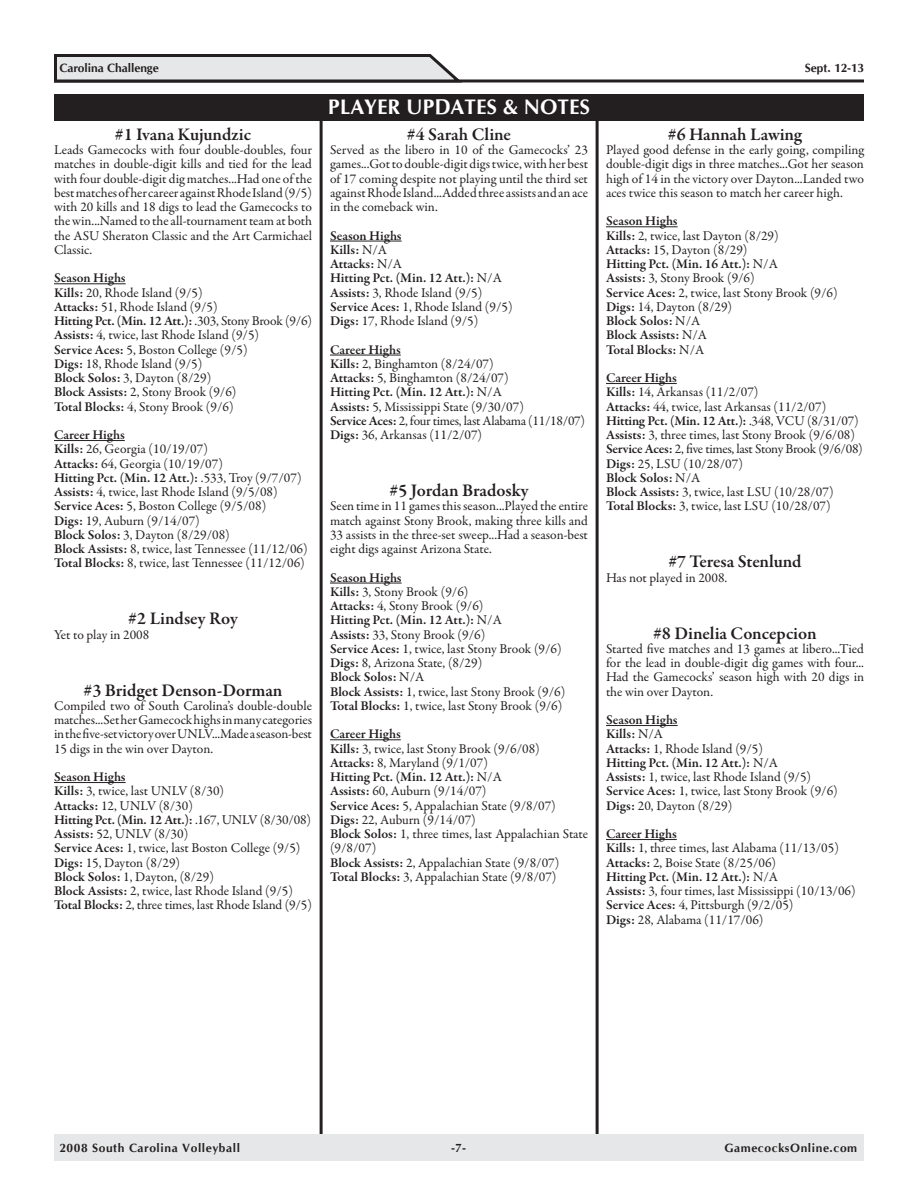
<style>
.page{position:relative;width:918px;height:1188px;background:#fff}
.page>*{position:absolute;margin:0;border:0;box-sizing:border-box;transform-origin:0 0}
.t1{font:700 21px "CG Omega";color:#fff}
.t2{font:600 18px "Garamond Premr Pro";color:#231f20}
.t3{font:13.5px/14.2px "Garamond Premr Pro";color:#231f20}
.t4{font:600 13.5px/14.2px "Garamond Premr Pro";color:#231f20}
.t5{font:700 12px "CG Omega";letter-spacing:.05em;color:#231f20}
.t6{font:700 12px "CG Omega";color:#231f20}
.s1{font-weight:600}
.s2{font-weight:400}
</style>
<div class="page">
<div style="left:54px;top:1134px;width:810px;height:27px;background:#e6e7e8"></div>
<hr style="left:54px;top:79px;width:810px;height:3px;background:#231f20">
<svg style="left:54px;top:54px;width:412px;height:29px;background:#bbbbbc"></svg>
<hr style="left:54px;top:283px;width:72px;height:1px;background:#231f20">
<hr style="left:54px;top:440px;width:71px;height:1px;background:#231f20">
<hr style="left:54px;top:782px;width:72px;height:1px;background:#231f20">
<hr style="left:330px;top:241px;width:72px;height:1px;background:#231f20">
<hr style="left:330px;top:355px;width:71px;height:1px;background:#231f20">
<hr style="left:330px;top:583px;width:72px;height:1px;background:#231f20">
<hr style="left:330px;top:739px;width:71px;height:1px;background:#231f20">
<hr style="left:606px;top:226px;width:72px;height:1px;background:#231f20">
<hr style="left:606px;top:383px;width:71px;height:1px;background:#231f20">
<hr style="left:606px;top:725px;width:72px;height:1px;background:#231f20">
<hr style="left:606px;top:839px;width:71px;height:1px;background:#231f20">
<hr style="left:320px;top:94px;width:3px;height:1040px;background:#231f20">
<hr style="left:596px;top:94px;width:3px;height:1040px;background:#231f20">
<div style="left:54px;top:94px;width:810px;height:28px;background:#231f20"></div>
<p class="t6" style="left:59px;top:61px;width:101px">Carolina Challenge</p>
<p class="t5" style="left:805px;top:61px;width:61px">Sept. 12-13</p>
<p class="t2" style="left:115px;top:127px;width:138px">#1 Ivana Kujundzic</p>
<p class="t3" style="left:54px;top:144px;width:260px;text-align:justify">Leads Gamecocks with four double-doubles, four matches in double-digit kills and tied for the lead with four double-digit dig matches...Had one of the best matches of her career against Rhode Island (9/5) with 20 kills and 18 digs to lead the Gamecocks to the win...Named to the all-tournament team at both the ASU Sheraton Classic and the Art Carmichael Classic.</p>
<p class="t3" style="left:54px;top:272px;width:259px"><span class="s1">Season Highs<br>Kills:</span> 20, Rhode Island (9/5)<br><span class="s1">Attacks:</span> 51, Rhode Island (9/5)<br><span class="s1">Hitting Pct. (Min. 12 Att.):</span> .303, Stony Brook (9/6)<br><span class="s1">Assists:</span> 4, twice, last Rhode Island (9/5)<br><span class="s1">Service Aces:</span> 5, Boston College (9/5)<br><span class="s1">Digs:</span> 18, Rhode Island (9/5)<br><span class="s1">Block Solos:</span> 3, Dayton (8/29)<br><span class="s1">Block Assists:</span> 2, Stony Brook (9/6)<br><span class="s1">Total Blocks:</span> 4, Stony Brook (9/6)</p>
<p class="t3" style="left:54px;top:429px;width:255px"><span class="s1">Career Highs<br>Kills:</span> 26, Georgia (10/19/07)<br><span class="s1">Attacks:</span> 64, Georgia (10/19/07)<br><span class="s1">Hitting Pct. (Min. 12 Att.):</span> .533, Troy (9/7/07)<br><span class="s1">Assists:</span> 4, twice, last Rhode Island (9/5/08)<br><span class="s1">Service Aces:</span> 5, Boston College (9/5/08)<br><span class="s1">Digs:</span> 19, Auburn (9/14/07)<br><span class="s1">Block Solos:</span> 3, Dayton (8/29/08)<br><span class="s1">Block Assists:</span> 8, twice, last Tennessee (11/12/06)<br><span class="s1">Total Blocks:</span> 8, twice, last Tennessee (11/12/06)</p>
<p class="t2" style="left:128px;top:612px;width:111px">#2 Lindsey Roy</p>
<p class="t3" style="left:54px;top:628px;width:97px">Yet to play in 2008</p>
<p class="t2" style="left:83px;top:683px;width:201px">#3 Bridget Denson-Dorman</p>
<p class="t3" style="left:54px;top:700px;width:260px;text-align:justify">Compiled two of South Carolina’s double-double matches...Set her Gamecock highs in many categories in the five-set victory over UNLV...Made a season-best 15 digs in the win over Dayton.</p>
<p class="t3" style="left:54px;top:771px;width:259px"><span class="s1">Season Highs<br>Kills:</span> 3, twice, last UNLV (8/30)<br><span class="s1">Attacks:</span> 12, UNLV (8/30)<br><span class="s1">Hitting Pct. (Min. 12 Att.):</span> .167, UNLV (8/30/08)<br><span class="s1">Assists:</span> 52, UNLV (8/30)<br><span class="s1">Service Aces:</span> 1, twice, last Boston College (9/5)<br><span class="s1">Digs:</span> 15, Dayton (8/29)<br><span class="s1">Block Solos:</span> 1, Dayton, (8/29)<br><span class="s1">Block Assists:</span> 2, twice, last Rhode Island (9/5)<br><span class="s1">Total Blocks:</span> 2, three times, last Rhode Island (9/5)</p>
<p class="t1" style="left:328px;top:95px;width:264px">PLAYER UPDATES &amp; NOTES</p>
<p class="t2" style="left:407px;top:127px;width:106px">#4 Sarah Cline</p>
<p class="t3" style="left:330px;top:144px;width:260px;text-align:justify">Served as the libero in 10 of the Gamecocks’ 23 games...Got to double-digit digs twice, with her best of 17 coming despite not playing until the third set against Rhode Island...Added three assists and an ace in the comeback win.</p>
<p class="t4" style="left:330px;top:229px;width:184px">Season Highs<br>Kills: <span class="s2">N/A<br></span>Attacks: <span class="s2">N/A<br></span>Hitting Pct. (Min. 12 Att.): <span class="s2">N/A<br></span>Assists: <span class="s2">3, Rhode Island (9/5)<br></span>Service Aces: <span class="s2">1, Rhode Island (9/5)<br></span>Digs: <span class="s2">17, Rhode Island (9/5)</span></p>
<p class="t3" style="left:330px;top:343px;width:257px"><span class="s1">Career Highs<br>Kills:</span> 2, Binghamton (8/24/07)<br><span class="s1">Attacks:</span> 5, Binghamton (8/24/07)<br><span class="s1">Hitting Pct. (Min. 12 Att.):</span> N/A<br><span class="s1">Assists:</span> 5, Mississippi State (9/30/07)<br><span class="s1">Service Aces:</span> 2, four times, last Alabama (11/18/07)<br><span class="s1">Digs:</span> 36, Arkansas (11/2/07)</p>
<p class="t2" style="left:390px;top:483px;width:140px">#5 Jordan Bradosky</p>
<p class="t3" style="left:330px;top:500px;width:260px;text-align:justify">Seen time in 11 games this season...Played the entire match against Stony Brook, making three kills and 33 assists in the three-set sweep...Had a season-best eight digs against Arizona State.</p>
<p class="t3" style="left:330px;top:571px;width:237px"><span class="s1">Season Highs<br>Kills:</span> 3, Stony Brook (9/6)<br><span class="s1">Attacks:</span> 4, Stony Brook (9/6)<br><span class="s1">Hitting Pct. (Min. 12 Att.):</span> N/A<br><span class="s1">Assists:</span> 33, Stony Brook (9/6)<br><span class="s1">Service Aces:</span> 1, twice, last Stony Brook (9/6)<br><span class="s1">Digs:</span> 8, Arizona State, (8/29)<br><span class="s1">Block Solos:</span> N/A<br><span class="s1">Block Assists:</span> 1, twice, last Stony Brook (9/6)<br><span class="s1">Total Blocks:</span> 1, twice, last Stony Brook (9/6)</p>
<p class="t3" style="left:330px;top:728px;width:260px"><span class="s1">Career Highs<br>Kills:</span> 3, twice, last Stony Brook (9/6/08)<br><span class="s1">Attacks:</span> 8, Maryland (9/1/07)<br><span class="s1">Hitting Pct. (Min. 12 Att.):</span> N/A<br><span class="s1">Assists:</span> 60, Auburn (9/14/07)<br><span class="s1">Service Aces:</span> 5, Appalachian State (9/8/07)<br><span class="s1">Digs:</span> 22, Auburn (9/14/07)<br><span class="s1">Block Solos:</span> 1, three times, last Appalachian State (9/8/07)<br><span class="s1">Block Assists:</span> 2, Appalachian State (9/8/07)<br><span class="s1">Total Blocks:</span> 3, Appalachian State (9/8/07)</p>
<p class="t2" style="left:668px;top:127px;width:136px">#6 Hannah Lawing</p>
<p class="t3" style="left:606px;top:144px;width:260px;text-align:justify">Played good defense in the early going, compiling double-digit digs in three matches...Got her season high of 14 in the victory over Dayton...Landed two aces twice this season to match her career high.</p>
<p class="t4" style="left:606px;top:215px;width:233px">Season Highs<br>Kills: <span class="s2">2, twice, last Dayton (8/29)<br></span>Attacks: <span class="s2">15, Dayton (8/29)<br></span>Hitting Pct. (Min. 16 Att.): <span class="s2">N/A<br></span>Assists: <span class="s2">3, Stony Brook (9/6)<br></span>Service Aces: <span class="s2">2, twice, last Stony Brook (9/6)<br></span>Digs: <span class="s2">14, Dayton (8/29)<br></span>Block Solos: <span class="s2">N/A<br></span>Block Assists: <span class="s2">N/A<br></span>Total Blocks: <span class="s2">N/A</span></p>
<p class="t3" style="left:606px;top:372px;width:258px"><span class="s1">Career Highs<br>Kills:</span> 14, Arkansas (11/2/07)<br><span class="s1">Attacks:</span> 44, twice, last Arkansas (11/2/07)<br><span class="s1">Hitting Pct. (Min. 12 Att.):</span> .348, VCU (8/31/07)<br><span class="s1">Assists:</span> 3, three times, last Stony Brook (9/6/08)<br><span class="s1">Service Aces:</span> 2, five times, last Stony Brook (9/6/08)<br><span class="s1">Digs:</span> 25, LSU (10/28/07)<br><span class="s1">Block Solos:</span> N/A<br><span class="s1">Block Assists:</span> 3, twice, last LSU (10/28/07)<br><span class="s1">Total Blocks:</span> 3, twice, last LSU (10/28/07)</p>
<p class="t2" style="left:668px;top:555px;width:135px">#7 Teresa Stenlund</p>
<p class="t3" style="left:606px;top:571px;width:123px">Has not played in 2008.</p>
<p class="t2" style="left:653px;top:626px;width:165px">#8 Dinelia Concepcion</p>
<p class="t3" style="left:606px;top:643px;width:260px;text-align:justify">Started five matches and 13 games at libero...Tied for the lead in double-digit dig games with four...<br>Had the Gamecocks’ season high with 20 digs in the win over Dayton.</p>
<p class="t3" style="left:606px;top:714px;width:233px"><span class="s1">Season Highs<br>Kills:</span> N/A<br><span class="s1">Attacks:</span> 1, Rhode Island (9/5)<br><span class="s1">Hitting Pct. (Min. 12 Att.):</span> N/A<br><span class="s1">Assists:</span> 1, twice, last Rhode Island (9/5)<br><span class="s1">Service Aces:</span> 1, twice, last Stony Brook (9/6)<br><span class="s1">Digs:</span> 20, Dayton (8/29)</p>
<p class="t3" style="left:606px;top:828px;width:251px"><span class="s1">Career Highs<br>Kills:</span> 1, three times, last Alabama (11/13/05)<br><span class="s1">Attacks:</span> 2, Boise State (8/25/06)<br><span class="s1">Hitting Pct. (Min. 12 Att.):</span> N/A<br><span class="s1">Assists:</span> 3, four times, last Mississippi (10/13/06)<br><span class="s1">Service Aces:</span> 4, Pittsburgh (9/2/05)<br><span class="s1">Digs:</span> 28, Alabama (11/17/06)</p>
<p class="t5" style="left:59px;top:1141px;width:182px">2008 South Carolina Volleyball</p>
<p class="t5" style="left:451px;top:1141px;width:16px">-7-</p>
<p class="t5" style="left:724px;top:1141px;width:134px">GamecocksOnline.com</p>
</div>
